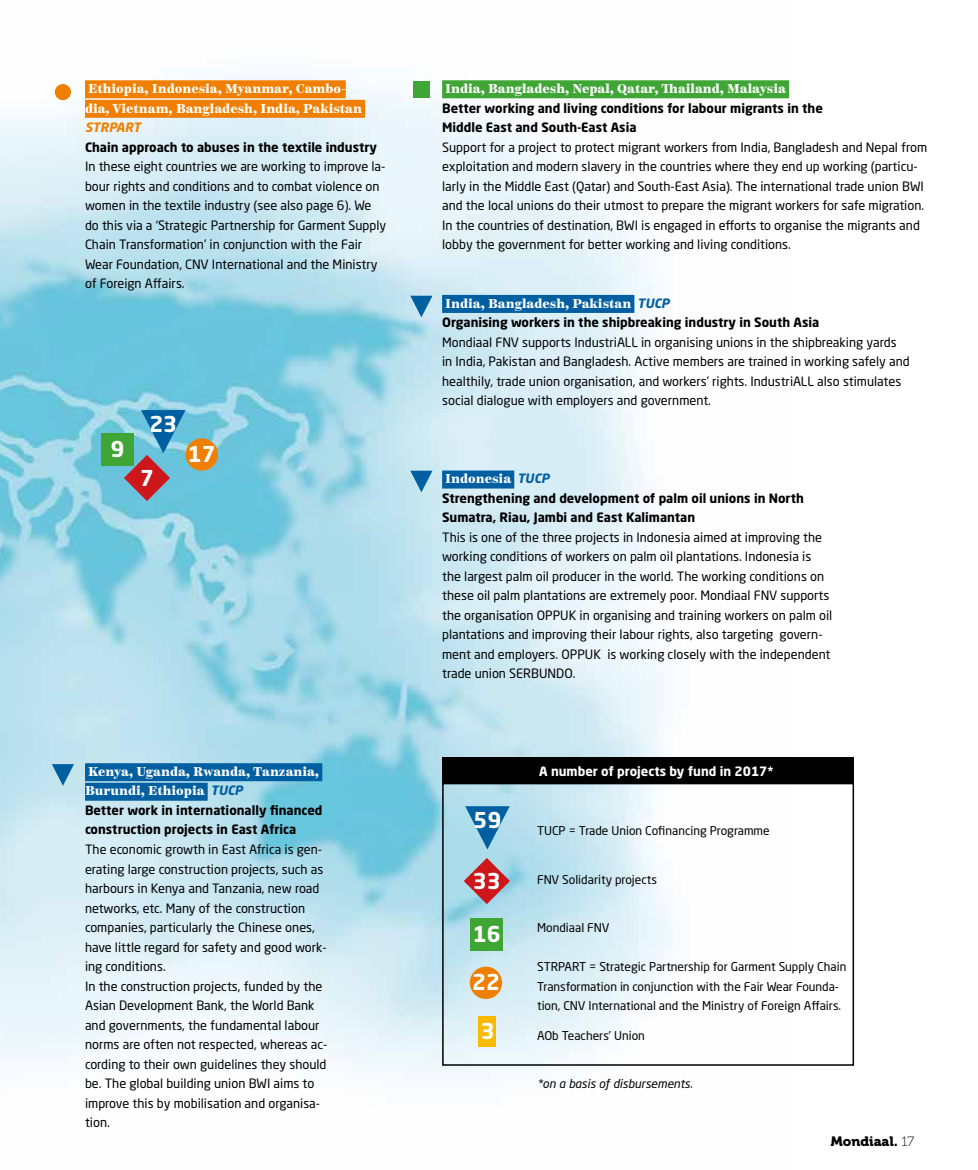
<style>
.page{position:relative;width:978px;height:1170px;background:#fff}
.page>*{position:absolute;margin:0;border:0;box-sizing:border-box;transform-origin:0 0}
.t1{font:700 21.6px "Neo Sans Std";color:#fff}
.t2{font:13.5px "Museo 900";color:#000}
.t3{font:12.75px/19.5px "Neo Sans Std";color:#000}
.t4{font:700 12.75px/19.5px "Neo Sans Std";color:#000}
.t5{font:900 12.75px/19.5px "Scotch Text";color:#fff}
.t6{font:700 12.75px "Neo Sans Std";color:#fff}
.t7{font:italic 700 12.75px "Neo Sans Std";color:#f07f00}
.t8{font:12px/19.5px "Neo Sans Std";color:#000}
.t9{font:italic 12px "Neo Sans Std";color:#000}
.s1{font-family:"Neo Sans Std";font-weight:700;font-style:italic;color:#005fa1}
.s2{font-family:"Museo 100"}
</style>
<div class="page">
<img style="left:0;top:76px;width:793px;height:1003px">
<div style="left:442px;top:757px;width:412px;height:25px;background:#000"></div>
<div style="left:479px;top:1016px;width:17px;height:30px;background:#fbba00"></div>
<div style="left:471px;top:918px;width:32px;height:32px;background:#3fa535"></div>
<div style="left:101px;top:433px;width:33px;height:32px;background:#3fa535"></div>
<div style="left:186px;top:438px;width:32px;height:32px;background:#f07f00;border-radius:50%"></div>
<div style="left:470px;top:966px;width:32px;height:32px;background:#f07f00;border-radius:50%"></div>
<svg style="left:464px;top:857px;width:46px;height:47px;background:#b87982"></svg>
<svg style="left:124px;top:410px;width:62px;height:91px;background:#6c91a4"></svg>
<svg style="left:465px;top:806px;width:45px;height:43px;background:#579ec6"></svg>
<svg style="left:52px;top:764px;width:22px;height:21px"></svg>
<svg style="left:410px;top:470px;width:22px;height:22px"></svg>
<svg style="left:410px;top:296px;width:22px;height:21px"></svg>
<div style="left:413px;top:81px;width:17px;height:16px;background:#3fa535"></div>
<div style="left:55px;top:84px;width:16px;height:16px;background:#f07f00;border-radius:50%"></div>
<div style="left:85px;top:80px;width:261px;height:18px;background:#f07f00"></div>
<div style="left:85px;top:100px;width:280px;height:18px;background:#f07f00"></div>
<div style="left:442px;top:295px;width:192px;height:18px;background:#005fa1"></div>
<div style="left:442px;top:80px;width:347px;height:18px;background:#3fa535"></div>
<div style="left:442px;top:470px;width:72px;height:18px;background:#005fa1"></div>
<div style="left:85px;top:763px;width:237px;height:18px;background:#005fa1"></div>
<div style="left:85px;top:782px;width:123px;height:18px;background:#005fa1"></div>
<div style="left:442px;top:782px;width:412px;height:283px;border:2px solid #000"></div>
<p class="t5" style="left:85px;top:79px;width:278px">Ethiopia, Indonesia, Myanmar, Cambo&shy;dia, Vietnam, Bangladesh, India, Pakistan</p>
<p class="t7" style="left:85px;top:119px;width:57px">STRPART</p>
<p class="t4" style="left:85px;top:137px;width:293px">Chain approach to abuses in the textile industry</p>
<p class="t3" style="left:85px;top:156px;width:303px">In these eight countries we are working to improve la&shy;bour rights and conditions and to combat violence on women in the textile industry (see also page 6). We do this via a ‘Strategic Partnership for Garment Supply Chain Transformation’ in conjunction with the Fair Wear Foundation, CNV International and the Ministry of Foreign Affairs.</p>
<h1 class="t1" style="left:110px;top:435px;width:15px">9</h1>
<h1 class="t1" style="left:149px;top:410px;width:29px">23</h1>
<h1 class="t1" style="left:140px;top:464px;width:15px">7</h1>
<h1 class="t1" style="left:188px;top:440px;width:29px">17</h1>
<p class="t5" style="left:85px;top:762px;width:236px">Kenya, Uganda, Rwanda, Tanzania,<br>Burundi, Ethiopia <span class="s1">TUCP</span></p>
<p class="t4" style="left:85px;top:800px;width:239px">Better work in internationally financed construction projects in East Africa</p>
<p class="t3" style="left:85px;top:839px;width:244px">The economic growth in East Africa is gen&shy;erating large construction projects, such as harbours in Kenya and Tanzania, new road networks, etc. Many of the construction companies, particularly the Chinese ones, have little regard for safety and good work&shy;ing conditions.<br>In the construction projects, funded by the Asian Development Bank, the World Bank and governments, the fundamental labour norms are often not respected, whereas ac&shy;cording to their own guidelines they should be. The global building union BWI aims to improve this by mobilisation and organisa&shy;tion.</p>
<p class="t5" style="left:445px;top:79px;width:342px">India, Bangladesh, Nepal, Qatar, Thailand, Malaysia</p>
<p class="t4" style="left:442px;top:98px;width:382px">Better working and living conditions for labour migrants in the<br>Middle East and South-East Asia</p>
<p class="t3" style="left:442px;top:137px;width:487px">Support for a project to protect migrant workers from India, Bangladesh and Nepal from exploitation and modern slavery in the countries where they end up working (particu&shy;larly in the Middle East (Qatar) and South-East Asia). The international trade union BWI and the local unions do their utmost to prepare the migrant workers for safe migration.<br>In the countries of destination, BWI is engaged in efforts to organise the migrants and lobby the government for better working and living conditions.</p>
<p class="t5" style="left:445px;top:294px;width:226px">India, Bangladesh, Pakistan <span class="s1">TUCP</span></p>
<p class="t4" style="left:442px;top:312px;width:379px">Organising workers in the shipbreaking industry in South Asia</p>
<p class="t3" style="left:442px;top:332px;width:469px">Mondiaal FNV supports IndustriALL in organising unions in the shipbreaking yards in India, Pakistan and Bangladesh. Active members are trained in working safely and healthily, trade union organisation, and workers’ rights. IndustriALL also stimulates social dialogue with employers and government.</p>
<p class="t5" style="left:445px;top:469px;width:106px">Indonesia <span class="s1">TUCP</span></p>
<p class="t4" style="left:442px;top:488px;width:363px">Strengthening and development of palm oil unions in North<br>Sumatra, Riau, Jambi and East Kalimantan</p>
<p class="t3" style="left:442px;top:527px;width:392px">This is one of the three projects in Indonesia aimed at improving the working conditions of workers on palm oil plantations. Indonesia is the largest palm oil producer in the world. The working conditions on these oil palm plantations are extremely poor. Mondiaal FNV supports the organisation OPPUK in organising and training workers on palm oil plantations and improving their labour rights, also targeting govern&shy;ment and employers. OPPUK is working closely with the independent trade union SERBUNDO.</p>
<h1 class="t1" style="left:473px;top:806px;width:29px">59</h1>
<h1 class="t1" style="left:473px;top:866px;width:29px">33</h1>
<h1 class="t1" style="left:473px;top:920px;width:29px">16</h1>
<h1 class="t1" style="left:472px;top:968px;width:29px">22</h1>
<h1 class="t1" style="left:481px;top:1017px;width:15px">3</h1>
<p class="t6" style="left:539px;top:763px;width:236px">A number of projects by fund in 2017*</p>
<p class="t8" style="left:537px;top:820px;width:234px">TUCP = Trade Union Cofinancing Programme</p>
<p class="t8" style="left:537px;top:869px;width:121px">FNV Solidarity projects</p>
<p class="t8" style="left:537px;top:917px;width:74px">Mondiaal FNV</p>
<p class="t8" style="left:537px;top:956px;width:311px">STRPART = Strategic Partnership for Garment Supply Chain<br>Transformation in conjunction with the Fair Wear Founda&shy;tion, CNV International and the Ministry of Foreign Affairs.</p>
<p class="t8" style="left:537px;top:1025px;width:109px">AOb Teachers’ Union</p>
<p class="t9" style="left:537px;top:1076px;width:157px">*on a basis of disbursements.</p>
<p class="t2" style="left:831px;top:1133px;width:85px">Mondiaal. <span class="s2">17</span></p>
</div>
